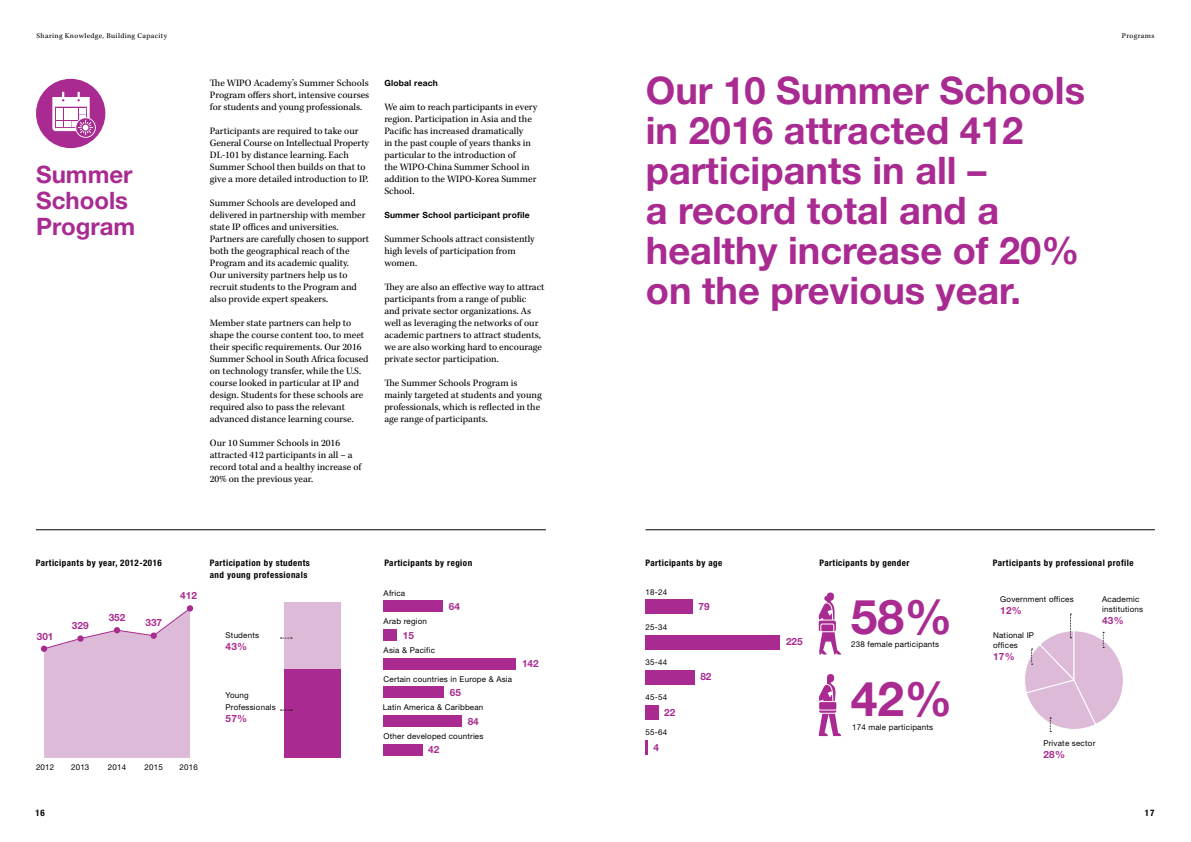
<style>
.page{position:relative;width:1191px;height:842px;background:#fff}
.page>*{position:absolute;margin:0;border:0;box-sizing:border-box;transform-origin:0 0}
.t1{font:700 48px "Helvetica Neue LT Std";color:#a92b91}
.t2{font:700 38px/40px "Helvetica Neue LT Std";color:#a92b91}
.t3{font:700 24px/26px "Helvetica Neue LT Std";color:#a92b91}
.t4{font:10px/12px "Kepler Std";color:#000}
.t5{font:700 10px "Helvetica Neue LT Std";color:#a92b91}
.t6{font:700 condensed 9px "Helvetica Neue LT Std";letter-spacing:.05em;color:#000}
.t7{font:700 8.5px "Helvetica Neue LT Std";letter-spacing:.025em;color:#000}
.t8{font:8px/9.6px "Helvetica Neue LT Std";letter-spacing:.025em;color:#000}
.t9{font:7.5px "Kepler Std";letter-spacing:.05em;color:#000}
</style>
<div class="page">
<svg style="left:41px;top:608px;width:149px;height:150px"></svg>
<div style="left:150px;top:632px;width:7px;height:7px;background:#a92b91;border-radius:50%"></div>
<div style="left:187px;top:605px;width:6px;height:7px;background:#a92b91;border-radius:50%"></div>
<svg style="left:818px;top:592px;width:23px;height:63px"></svg>
<svg style="left:819px;top:674px;width:17px;height:27px"></svg>
<div style="left:819px;top:702px;width:17px;height:7px;background:#a92b91"></div>
<svg style="left:818px;top:710px;width:23px;height:26px"></svg>
<hr style="left:36px;top:529px;width:510px;height:1px;background:#000">
<hr style="left:645px;top:529px;width:509px;height:1px;background:#000">
<div style="left:645px;top:600px;width:48px;height:14px;background:#a92b91"></div>
<div style="left:645px;top:635px;width:135px;height:14px;background:#a92b91"></div>
<div style="left:645px;top:670px;width:49px;height:14px;background:#a92b91"></div>
<div style="left:645px;top:705px;width:14px;height:14px;background:#a92b91"></div>
<hr style="left:645px;top:740px;width:3px;height:15px;background:#a92b91">
<div style="left:383px;top:601px;width:60px;height:11px;background:#a92b91"></div>
<div style="left:383px;top:629px;width:14px;height:12px;background:#a92b91"></div>
<div style="left:383px;top:658px;width:133px;height:11px;background:#a92b91"></div>
<div style="left:383px;top:687px;width:61px;height:11px;background:#a92b91"></div>
<div style="left:383px;top:715px;width:79px;height:12px;background:#a92b91"></div>
<div style="left:383px;top:744px;width:40px;height:11px;background:#a92b91"></div>
<svg style="left:1025px;top:614px;width:98px;height:118px"></svg>
<div style="left:285px;top:602px;width:55px;height:67px;background:#ddbad8"></div>
<div style="left:285px;top:669px;width:55px;height:89px;background:#a92b91"></div>
<svg style="left:280px;top:710px;width:12px;height:1px"></svg>
<svg style="left:280px;top:638px;width:12px;height:1px"></svg>
<div style="left:36px;top:79px;width:69px;height:69px;background:#a92b91;border-radius:50%"></div>
<svg style="left:52px;top:92px;width:44px;height:46px"></svg>
<p class="t9" style="left:37px;top:32px;width:132px">Sharing Knowledge, Building Capacity</p>
<h3 class="t3" style="left:36px;top:160px;width:101px">Summer<br>Schools<br>Program</h3>
<p class="t4" style="left:210px;top:77px;width:161px;text-align:justify">The WIPO Academy’s Summer Schools Program offers short, intensive courses for students and young professionals.</p>
<p class="t4" style="left:210px;top:125px;width:161px">Participants are required to take our General Course on Intellectual Property DL-101 by distance learning. Each Summer School then builds on that to give a more detailed introduction to IP.</p>
<p class="t4" style="left:210px;top:197px;width:161px">Summer Schools are developed and delivered in partnership with member state IP offices and universities.<br>Partners are carefully chosen to support both the geographical reach of the Program and its academic quality.<br>Our university partners help us to recruit students to the Program and also provide expert speakers.</p>
<p class="t4" style="left:210px;top:317px;width:160px">Member state partners can help to shape the course content too, to meet their specific requirements. Our 2016<br>Summer School in South Africa focused on technology transfer, while the U.S. course looked in particular at IP and design. Students for these schools are required also to pass the relevant advanced distance learning course.</p>
<p class="t4" style="left:210px;top:437px;width:153px">Our 10 Summer Schools in 2016 attracted 412 participants in all – a record total and a healthy increase of<br>20% on the previous year.</p>
<p class="t7" style="left:384px;top:78px;width:55px">Global reach</p>
<p class="t4" style="left:384px;top:101px;width:154px">We aim to reach participants in every region. Participation in Asia and the<br>Pacific has increased dramatically<br>in the past couple of years thanks in particular to the introduction of<br>the WIPO-China Summer School in addition to the WIPO-Korea Summer<br>School.</p>
<p class="t7" style="left:384px;top:210px;width:147px">Summer School participant profile</p>
<p class="t4" style="left:384px;top:233px;width:152px">Summer Schools attract consistently high levels of participation from women.</p>
<p class="t4" style="left:384px;top:281px;width:162px">They are also an effective way to attract participants from a range of public<br>and private sector organizations. As well as leveraging the networks of our academic partners to attract students, we are also working hard to encourage private sector participation.</p>
<p class="t4" style="left:384px;top:377px;width:159px">The Summer Schools Program is mainly targeted at students and young professionals, which is reflected in the age range of participants.</p>
<h2 class="t2" style="left:646px;top:70px;width:441px">Our 10 Summer Schools in 2016 attracted 412 participants in all –<br>a record total and a healthy increase of 20% on the previous year.</h2>
<p class="t9" style="left:1121px;top:32px;width:34px">Programs</p>
<p class="t6" style="left:210px;top:557px;width:102px">Participation by students</p>
<p class="t6" style="left:645px;top:557px;width:78px">Participants by age</p>
<p class="t6" style="left:819px;top:557px;width:92px">Participants by gender</p>
<p class="t6" style="left:992px;top:557px;width:142px">Participants by professional profile</p>
<p class="t6" style="left:210px;top:569px;width:99px">and young professionals</p>
<p class="t6" style="left:36px;top:557px;width:127px">Participants by year, 2012-2016</p>
<p class="t6" style="left:384px;top:557px;width:89px">Participants by region</p>
<p class="t5" style="left:37px;top:630px;width:18px">301</p>
<p class="t5" style="left:72px;top:620px;width:18px">329</p>
<p class="t5" style="left:109px;top:611px;width:18px">352</p>
<p class="t5" style="left:145px;top:617px;width:18px">337</p>
<p class="t5" style="left:180px;top:589px;width:18px">412</p>
<p class="t8" style="left:36px;top:762px;width:20px">2012</p>
<p class="t8" style="left:179px;top:762px;width:20px">2016</p>
<p class="t8" style="left:71px;top:762px;width:20px">2013</p>
<p class="t8" style="left:108px;top:762px;width:20px">2014</p>
<p class="t8" style="left:145px;top:762px;width:20px">2015</p>
<p class="t6" style="left:35px;top:807px;width:11px">16</p>
<p class="t8" style="left:225px;top:630px;width:35px">Students</p>
<p class="t5" style="left:225px;top:640px;width:23px">43%</p>
<p class="t8" style="left:225px;top:689px;width:52px;line-height:12px">Young<br>Professionals</p>
<p class="t5" style="left:225px;top:712px;width:23px">57%</p>
<p class="t8" style="left:384px;top:588px;width:23px">Africa</p>
<p class="t8" style="left:384px;top:617px;width:45px">Arab region</p>
<p class="t8" style="left:384px;top:645px;width:53px">Asia &amp; Pacific</p>
<p class="t5" style="left:403px;top:629px;width:13px">15</p>
<p class="t5" style="left:449px;top:600px;width:13px">64</p>
<p class="t8" style="left:384px;top:674px;width:130px">Certain countries in Europe &amp; Asia</p>
<p class="t5" style="left:450px;top:686px;width:13px">65</p>
<p class="t8" style="left:383px;top:703px;width:102px">Latin America &amp; Caribbean</p>
<p class="t8" style="left:384px;top:731px;width:101px">Other developed countries</p>
<p class="t5" style="left:468px;top:715px;width:13px">84</p>
<p class="t5" style="left:522px;top:657px;width:18px">142</p>
<p class="t8" style="left:645px;top:587px;width:23px">18-24</p>
<p class="t8" style="left:645px;top:622px;width:23px">25-34</p>
<p class="t8" style="left:645px;top:657px;width:23px">35-44</p>
<p class="t8" style="left:645px;top:692px;width:23px">45-54</p>
<p class="t8" style="left:645px;top:728px;width:23px">55-64</p>
<p class="t5" style="left:664px;top:706px;width:13px">22</p>
<p class="t5" style="left:428px;top:744px;width:13px">42</p>
<p class="t5" style="left:653px;top:741px;width:7px">4</p>
<p class="t5" style="left:698px;top:600px;width:13px">79</p>
<p class="t5" style="left:700px;top:671px;width:13px">82</p>
<p class="t5" style="left:786px;top:635px;width:18px">225</p>
<h1 class="t1" style="left:851px;top:587px;width:103px">58%</h1>
<p class="t8" style="left:851px;top:639px;width:90px">238 female participants</p>
<h1 class="t1" style="left:851px;top:669px;width:103px">42%</h1>
<p class="t8" style="left:852px;top:722px;width:83px">174 male participants</p>
<p class="t8" style="left:1000px;top:594px;width:75px">Government offices</p>
<p class="t5" style="left:1000px;top:604px;width:23px">12%</p>
<p class="t8" style="left:993px;top:630px;width:42px">National IP offices</p>
<p class="t5" style="left:993px;top:650px;width:23px">17%</p>
<p class="t8" style="left:1102px;top:594px;width:43px">Academic institutions</p>
<p class="t5" style="left:1102px;top:614px;width:23px">43%</p>
<p class="t8" style="left:1043px;top:738px;width:53px">Private sector</p>
<p class="t5" style="left:1043px;top:748px;width:23px">28%</p>
<p class="t6" style="left:1145px;top:807px;width:11px">17</p>
</div>
